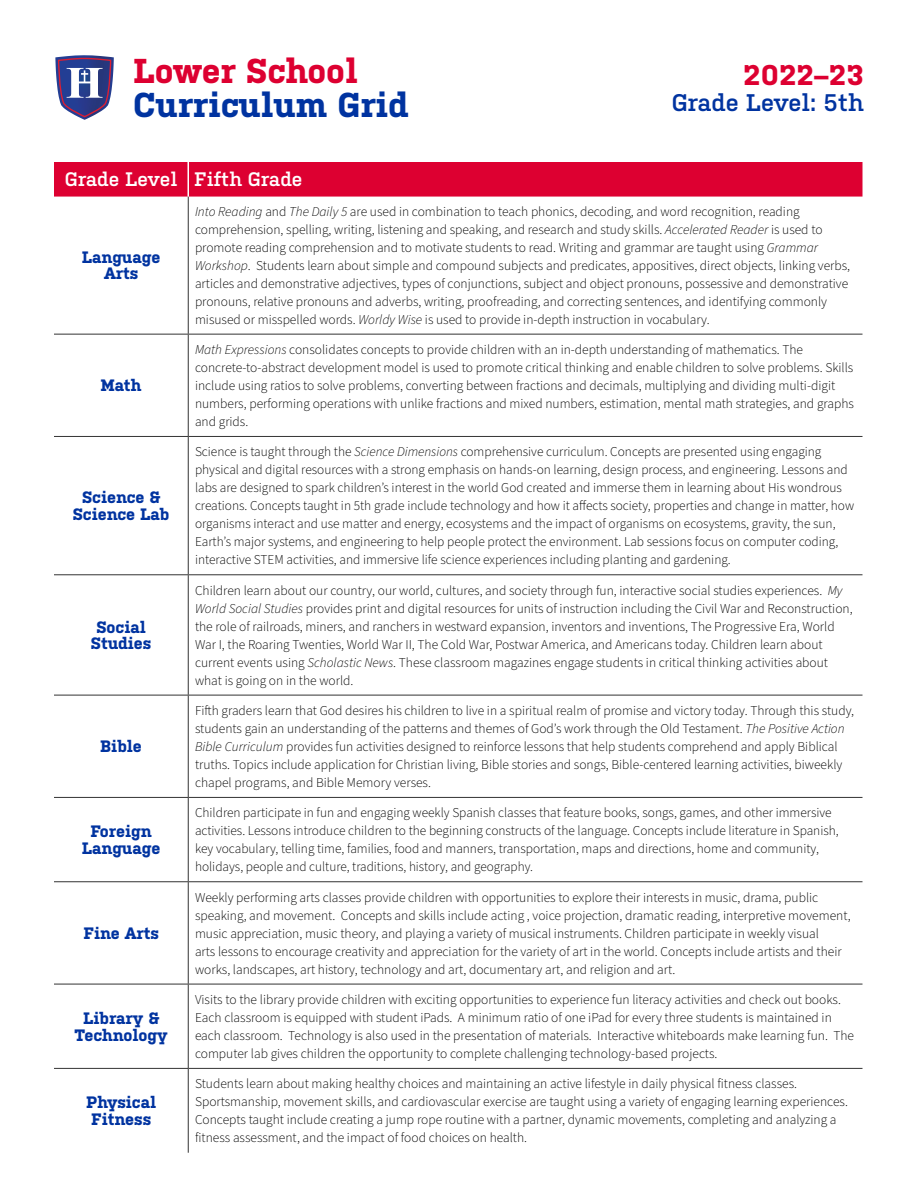
<style>
.page{position:relative;width:918px;height:1188px;background:#fff}
.page>*{position:absolute;margin:0;border:0;box-sizing:border-box;transform-origin:0 0}
.t1{font:700 34.5px "Kulturista";color:#0033a0}
.t2{font:700 34.5px "Kulturista";color:#dd0031}
.t3{font:700 28.5px "Kulturista";color:#dd0031}
.t4{font:600 24px "Kulturista";color:#0033a0}
.t5{font:600 19.5px "Kulturista";color:#fff}
.t6{font:700 16.5px/16.5px "Kulturista";color:#0033a0;text-align:center}
.t7{font:300 13.5px/18px "Source Sans Pro";color:#000}
.s1{font-style:italic}
</style>
<div class="page">
<svg style="left:55px;top:55px;width:59px;height:65px"></svg>
<div style="left:54px;top:162px;width:808px;height:35px;background:#dd0031"></div>
<hr style="left:188px;top:197px;width:1px;height:137px;background:#333">
<hr style="left:54px;top:334px;width:134px;height:1px;background:#333">
<hr style="left:188px;top:334px;width:674px;height:1px;background:#333">
<hr style="left:188px;top:335px;width:1px;height:101px;background:#333">
<hr style="left:54px;top:436px;width:134px;height:1px;background:#333">
<hr style="left:188px;top:436px;width:674px;height:1px;background:#333">
<hr style="left:188px;top:437px;width:1px;height:137px;background:#333">
<hr style="left:54px;top:574px;width:134px;height:1px;background:#333">
<hr style="left:188px;top:574px;width:674px;height:1px;background:#333">
<hr style="left:188px;top:575px;width:1px;height:120px;background:#333">
<hr style="left:54px;top:695px;width:134px;height:1px;background:#333">
<hr style="left:188px;top:695px;width:674px;height:1px;background:#333">
<hr style="left:188px;top:695px;width:1px;height:102px;background:#333">
<hr style="left:54px;top:797px;width:134px;height:1px;background:#333">
<hr style="left:188px;top:797px;width:674px;height:1px;background:#333">
<hr style="left:188px;top:798px;width:1px;height:83px;background:#333">
<hr style="left:54px;top:881px;width:134px;height:1px;background:#333">
<hr style="left:188px;top:881px;width:674px;height:1px;background:#333">
<hr style="left:188px;top:882px;width:1px;height:102px;background:#333">
<hr style="left:54px;top:984px;width:134px;height:1px;background:#333">
<hr style="left:188px;top:984px;width:674px;height:1px;background:#333">
<hr style="left:188px;top:984px;width:1px;height:84px;background:#333">
<hr style="left:54px;top:1068px;width:134px;height:1px;background:#333">
<hr style="left:188px;top:1068px;width:674px;height:1px;background:#333">
<hr style="left:188px;top:1069px;width:1px;height:84px;background:#333">
<hr style="left:188px;top:162px;width:1px;height:35px;background:#fff">
<h1 class="t2" style="left:133px;top:46px;width:226px">Lower School</h1>
<h1 class="t1" style="left:133px;top:80px;width:277px">Curriculum Grid</h1>
<h3 class="t5" style="left:65px;top:165px;width:239px">Grade Level Fifth Grade</h3>
<h2 class="t3" style="left:743px;top:54px;width:122px">2022–23</h2>
<h3 class="t4" style="left:672px;top:85px;width:194px">Grade Level: 5th</h3>
<p class="t6" style="left:82px;top:247px;width:80px">Language<br>Arts</p>
<p class="t6" style="left:101px;top:376px;width:42px">Math</p>
<p class="t6" style="left:73px;top:488px;width:98px">Science &amp;<br>Science Lab</p>
<p class="t6" style="left:91px;top:617px;width:62px">Social<br>Studies</p>
<p class="t6" style="left:100px;top:737px;width:43px">Bible</p>
<p class="t6" style="left:82px;top:822px;width:80px">Foreign<br>Language</p>
<p class="t6" style="left:83px;top:924px;width:77px">Fine Arts</p>
<p class="t6" style="left:75px;top:1009px;width:94px">Library &amp;<br>Technology</p>
<p class="t6" style="left:86px;top:1093px;width:72px;text-align:left">Physical<br>Fitness</p>
<p class="t7" style="left:195px;top:203px;width:657px"><span class="s1">Into Reading</span> and <span class="s1">The Daily 5</span> are used in combination to teach phonics, decoding, and word recognition, reading comprehension, spelling, writing, listening and speaking, and research and study skills. <span class="s1">Accelerated Reader</span> is used to promote reading comprehension and to motivate students to read. Writing and grammar are taught using <span class="s1">Grammar Workshop</span>. Students learn about simple and compound subjects and predicates, appositives, direct objects, linking verbs, articles and demonstrative adjectives, types of conjunctions, subject and object pronouns, possessive and demonstrative pronouns, relative pronouns and adverbs, writing, proofreading, and correcting sentences, and identifying commonly misused or misspelled words. <span class="s1">Worldy Wise</span> is used to provide in-depth instruction in vocabulary.</p>
<p class="t7" style="left:195px;top:341px;width:661px"><span class="s1">Math Expressions</span> consolidates concepts to provide children with an in-depth understanding of mathematics. The concrete-to-abstract development model is used to promote critical thinking and enable children to solve problems. Skills include using ratios to solve problems, converting between fractions and decimals, multiplying and dividing multi-digit numbers, performing operations with unlike fractions and mixed numbers, estimation, mental math strategies, and graphs and grids.</p>
<p class="t7" style="left:195px;top:443px;width:661px">Science is taught through the <span class="s1">Science Dimensions</span> comprehensive curriculum. Concepts are presented using engaging physical and digital resources with a strong emphasis on hands-on learning, design process, and engineering. Lessons and labs are designed to spark children’s interest in the world God created and immerse them in learning about His wondrous creations. Concepts taught in 5th grade include technology and how it affects society, properties and change in matter, how organisms interact and use matter and energy, ecosystems and the impact of organisms on ecosystems, gravity, the sun, Earth’s major systems, and engineering to help people protect the environment. Lab sessions focus on computer coding, interactive STEM activities, and immersive life science experiences including planting and gardening.</p>
<p class="t7" style="left:195px;top:582px;width:659px">Children learn about our country, our world, cultures, and society through fun, interactive social studies experiences. <span class="s1">My World Social Studies</span> provides print and digital resources for units of instruction including the Civil War and Reconstruction, the role of railroads, miners, and ranchers in westward expansion, inventors and inventions, The Progressive Era, World War I, the Roaring Twenties, World War II, The Cold War, Postwar America, and Americans today. Children learn about current events using <span class="s1">Scholastic News</span>. These classroom magazines engage students in critical thinking activities about what is going on in the world.</p>
<p class="t7" style="left:195px;top:702px;width:661px">Fifth graders learn that God desires his children to live in a spiritual realm of promise and victory today. Through this study, students gain an understanding of the patterns and themes of God’s work through the Old Testament. <span class="s1">The Positive Action Bible Curriculum</span> provides fun activities designed to reinforce lessons that help students comprehend and apply Biblical truths. Topics include application for Christian living, Bible stories and songs, Bible-centered learning activities, biweekly chapel programs, and Bible Memory verses.</p>
<p class="t7" style="left:195px;top:804px;width:645px">Children participate in fun and engaging weekly Spanish classes that feature books, songs, games, and other immersive activities. Lessons introduce children to the beginning constructs of the language. Concepts include literature in Spanish, key vocabulary, telling time, families, food and manners, transportation, maps and directions, home and community, holidays, people and culture, traditions, history, and geography.</p>
<p class="t7" style="left:195px;top:889px;width:657px">Weekly performing arts classes provide children with opportunities to explore their interests in music, drama, public speaking, and movement. Concepts and skills include acting , voice projection, dramatic reading, interpretive movement, music appreciation, music theory, and playing a variety of musical instruments. Children participate in weekly visual<br>arts lessons to encourage creativity and appreciation for the variety of art in the world. Concepts include artists and their works, landscapes, art history, technology and art, documentary art, and religion and art.</p>
<p class="t7" style="left:195px;top:991px;width:661px">Visits to the library provide children with exciting opportunities to experience fun literacy activities and check out books.<br>Each classroom is equipped with student iPads. A minimum ratio of one iPad for every three students is maintained in each classroom. Technology is also used in the presentation of materials. Interactive whiteboards make learning fun. The computer lab gives children the opportunity to complete challenging technology-based projects.</p>
<p class="t7" style="left:195px;top:1075px;width:654px">Students learn about making healthy choices and maintaining an active lifestyle in daily physical fitness classes.<br>Sportsmanship, movement skills, and cardiovascular exercise are taught using a variety of engaging learning experiences.<br>Concepts taught include creating a jump rope routine with a partner, dynamic movements, completing and analyzing a fitness assessment, and the impact of food choices on health.</p>
</div>
